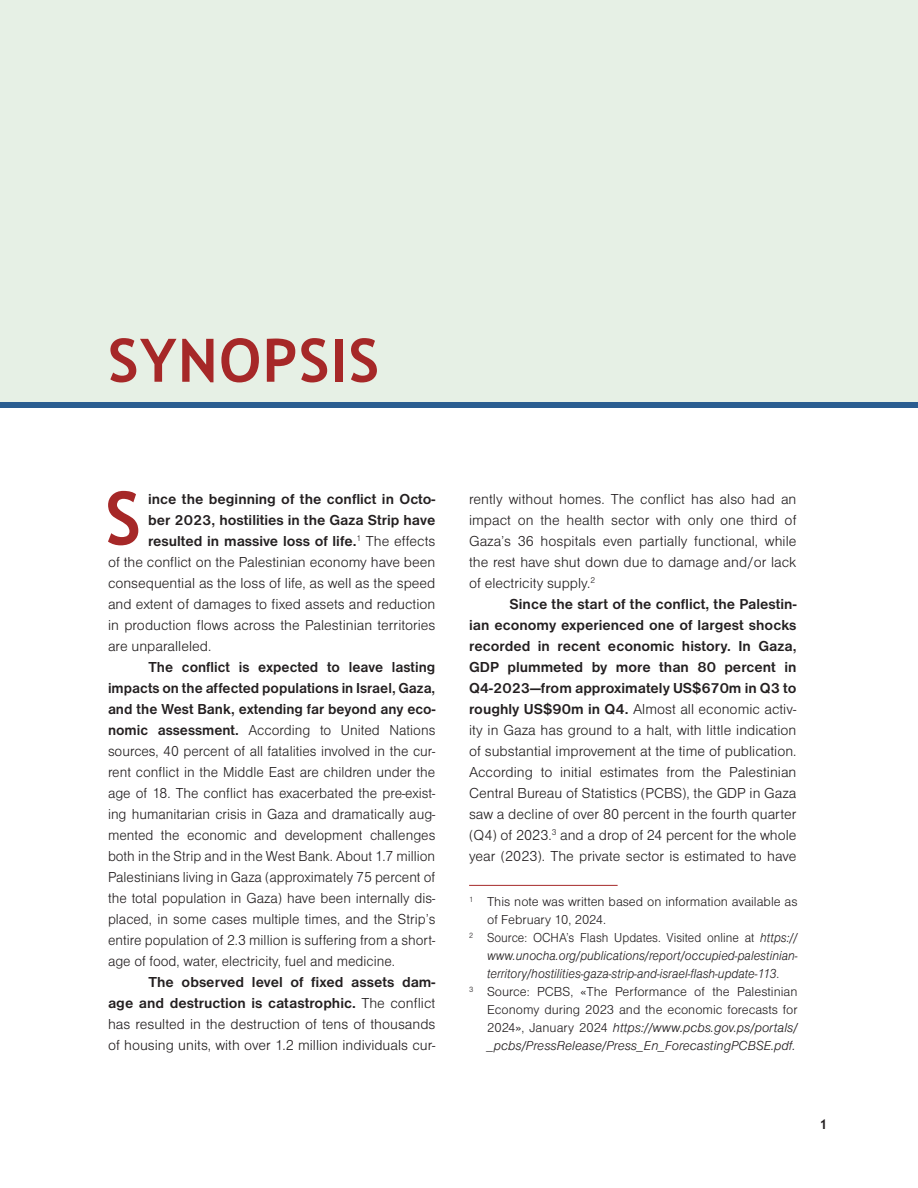
<style>
.page{position:relative;width:918px;height:1188px;background:#fff}
.page>*{position:absolute;margin:0;border:0;box-sizing:border-box;transform-origin:0 0}
.drop{font:700 73.65px "Trebuchet MS";color:#a62828;scale:.95 1}
.t1{font:700 60px "Trebuchet MS";letter-spacing:.02em;color:#a62828}
.body{font:300 15px/21px "Nimbus Sans D";color:#231f20;text-align:justify}
.drop-2{font:300 15px "Nimbus Sans D";color:#231f20}
.drop-3{font:700 15px "Nimbus Sans D";color:#231f20}
.t2{font:300 13.5px/18px "Nimbus Sans D";color:#231f20}
.t3{font:italic 300 13.5px/18px "Nimbus Sans D";color:#231f20;text-align:justify;scale:.94 1}
.t4{font:700 13.5px "Trebuchet MS";color:#231f20}
.s1{font-weight:300}
.s2{font-weight:700}
.s3{font-style:normal}
.s4{font-style:italic}
</style>
<div class="page">
<div style="left:0;top:0;width:918px;height:402px;background:#e6f0e5"></div>
<div style="left:0;top:402px;width:918px;height:6px;background:#2a5d90"></div>
<hr style="left:469px;top:885px;width:149px;height:1px;background:#a62828">
<p class="t1" style="left:108px;top:323px;width:273px">SYNOPSIS</p>
<p class="drop" style="left:105px;top:472px;width:39px">S</p>
<p class="drop-3" style="left:148px;top:491px;width:289px">ince the beginning of the conflict in Octo-</p>
<p class="drop-3" style="left:148px;top:512px;width:289px">ber 2023, hostilities in the Gaza Strip have</p>
<p class="drop-3" style="left:148px;top:533px;width:289px">resulted in massive loss of life.<sup>1</sup> <span class="s1">The effects</span></p>
<p class="drop-2" style="left:108px;top:554px;width:329px">of the conflict on the Palestinian economy have been</p>
<p class="drop-2" style="left:108px;top:575px;width:329px">consequential as the loss of life, as well as the speed</p>
<p class="drop-2" style="left:108px;top:596px;width:329px">and extent of damages to fixed assets and reduction</p>
<p class="drop-2" style="left:108px;top:617px;width:329px">in production flows across the Palestinian territories</p>
<p class="drop-2" style="left:108px;top:638px;width:105px">are unparalleled.</p>
<p class="body" style="left:108px;top:656px;width:329px;text-indent:40px"><span class="s2">The conflict is expected to leave lasting impacts on the affected populations in Israel, Gaza, and the West Bank, extending far beyond any eco&shy;nomic assessment.</span> According to United Nations sources, 40 percent of all fatalities involved in the cur&shy;rent conflict in the Middle East are children under the age of 18. The conflict has exacerbated the pre-exist&shy;ing humanitarian crisis in Gaza and dramatically aug&shy;mented the economic and development challenges both in the Strip and in the West Bank. About 1.7 million Palestinians living in Gaza (approximately 75 percent of the total population in Gaza) have been internally dis&shy;placed, in some cases multiple times, and the Strip’s entire population of 2.3 million is suffering from a short&shy;age of food, water, electricity, fuel and medicine.</p>
<p class="body" style="left:108px;top:971px;width:329px;text-indent:40px"><span class="s2">The observed level of fixed assets dam&shy;age and destruction is catastrophic.</span> The conflict has resulted in the destruction of tens of thousands of housing units, with over 1.2 million individuals cur-</p>
<p class="body" style="left:469px;top:488px;width:329px">rently without homes. The conflict has also had an impact on the health sector with only one third of Gaza’s 36 hospitals even partially functional, while the rest have shut down due to damage and/or lack of electricity supply.<sup>2</sup></p>
<p class="body" style="left:469px;top:593px;width:329px;text-indent:40px"><span class="s2">Since the start of the conflict, the Palestin&shy;ian economy experienced one of largest shocks recorded in recent economic history. In Gaza, GDP plummeted by more than 80 percent in Q4-2023—from approximately US$670m in Q3 to roughly US$90m in Q4.</span> Almost all economic activ&shy;ity in Gaza has ground to a halt, with little indication of substantial improvement at the time of publication.<br>According to initial estimates from the Palestinian Central Bureau of Statistics (PCBS), the GDP in Gaza saw a decline of over 80 percent in the fourth quarter (Q4) of 2023.<sup>3</sup> and a drop of 24 percent for the whole year (2023). The private sector is estimated to have</p>
<p class="t2" style="left:487px;top:892px;width:312px;text-indent:-18px"><sup>1</sup> This note was written based on information available as of February 10, 2024.</p>
<p class="t3" style="left:487px;top:928px;width:332px;text-indent:-18px"><sup>2</sup> <span class="s3">Source: OCHA’s Flash Updates. Visited online at</span> https:// www.unocha.org/publications/report/occupied-palestinian&shy;territory/hostilities-gaza-strip-and-israel-flash-update-113<span class="s3">.</span></p>
<p class="t2" style="left:487px;top:982px;width:312px;text-align:justify;text-indent:-18px"><sup>3</sup> Source: PCBS, «The Performance of the Palestinian Economy during 2023 and the economic forecasts for 2024», January 2024 <span class="s4">https://www.pcbs.gov.ps/portals/ _pcbs/PressRelease/Press_En_ForecastingPCBSE.pdf.</span></p>
<p class="t4" style="left:820px;top:1116px;width:9px">1</p>
</div>
